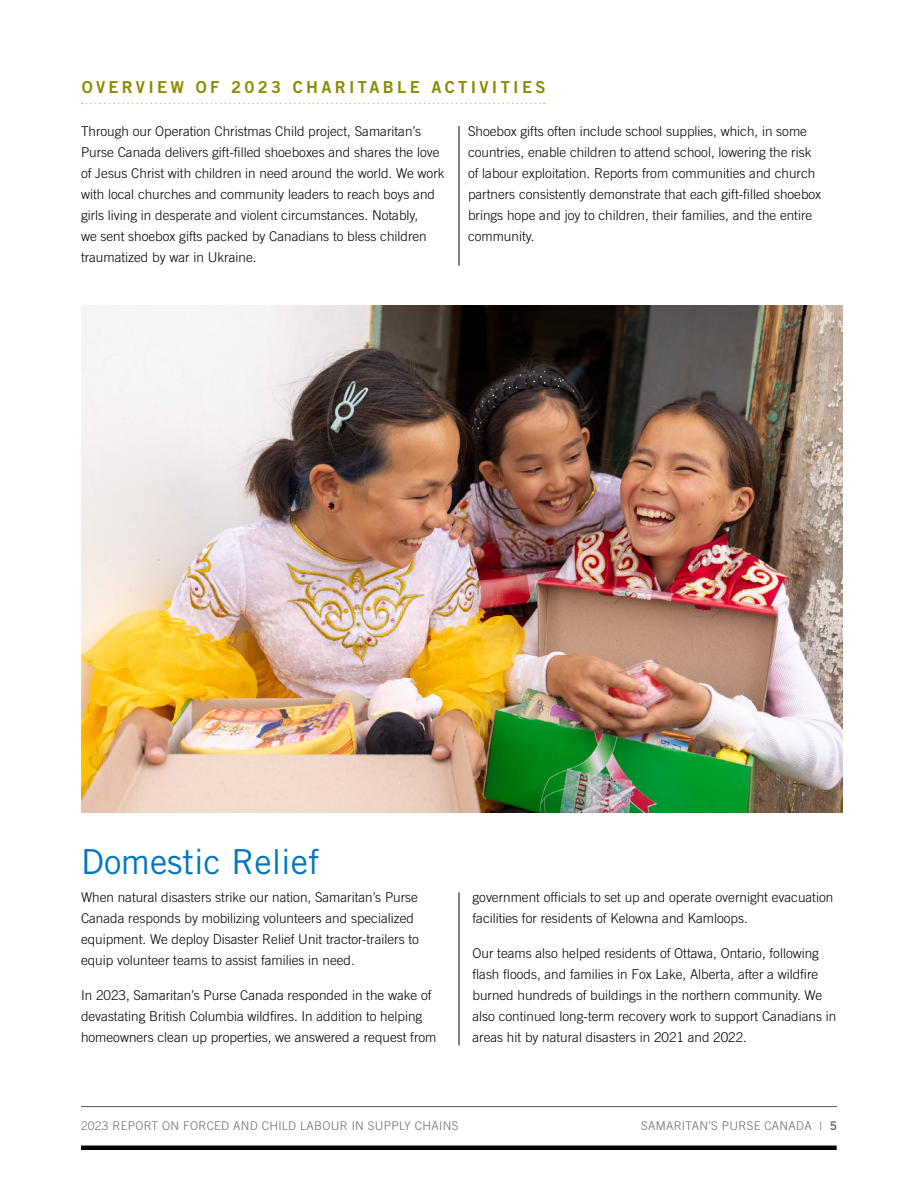
<style>
.page{position:relative;width:918px;height:1188px;background:#fff}
.page>*{position:absolute;margin:0;border:0;box-sizing:border-box;transform-origin:0 0}
.t1{font:34.5px "Trade Gothic LT Std";color:#0076c0}
.t2{font:16.5px "Trade Gothic LT Std Bd 2";letter-spacing:.2em;color:#8d8b00}
.t3{font:300 13.5px/21px "Trade Gothic LT Std";color:#000}
.t4{font:300 12px "Trade Gothic LT Std";letter-spacing:.025em;color:#6d6e71}
.s1{font-family:"Trade Gothic LT Std Bd 2";font-weight:400}
</style>
<div class="page">
<hr style="left:81px;top:1146px;width:756px;height:4px;background:#000">
<hr style="left:81px;top:1106px;width:756px;height:1px;background:#58595b">
<hr style="left:459px;top:892px;width:1px;height:153px;background:#000">
<hr style="left:459px;top:126px;width:1px;height:140px;background:#000">
<img style="left:81px;top:305px;width:761px;height:508px">
<svg style="left:82px;top:103px;width:463px;height:1px"></svg>
<p class="t2" style="left:82px;top:77px;width:465px">OVERVIEW OF 2023 CHARITABLE ACTIVITIES</p>
<p class="t3" style="left:81px;top:120px;width:365px">Through our Operation Christmas Child project, Samaritan’s Purse Canada delivers gift-filled shoeboxes and shares the love of Jesus Christ with children in need around the world. We work with local churches and community leaders to reach boys and girls living in desperate and violent circumstances. Notably,<br>we sent shoebox gifts packed by Canadians to bless children traumatized by war in Ukraine.</p>
<p class="t3" style="left:468px;top:120px;width:355px">Shoebox gifts often include school supplies, which, in some countries, enable children to attend school, lowering the risk of labour exploitation. Reports from communities and church partners consistently demonstrate that each gift-filled shoebox brings hope and joy to children, their families, and the entire community.</p>
<h1 class="t1" style="left:81px;top:841px;width:240px">Domestic Relief</h1>
<p class="t3" style="left:81px;top:887px;width:340px">When natural disasters strike our nation, Samaritan’s Purse Canada responds by mobilizing volunteers and specialized equipment. We deploy Disaster Relief Unit tractor-trailers to equip volunteer teams to assist families in need.</p>
<p class="t3" style="left:81px;top:984px;width:357px">In 2023, Samaritan’s Purse Canada responded in the wake of devastating British Columbia wildfires. In addition to helping homeowners clean up properties, we answered a request from</p>
<p class="t3" style="left:472px;top:887px;width:362px">government officials to set up and operate overnight evacuation facilities for residents of Kelowna and Kamloops.</p>
<p class="t3" style="left:472px;top:942px;width:365px">Our teams also helped residents of Ottawa, Ontario, following flash floods, and families in Fox Lake, Alberta, after a wildfire burned hundreds of buildings in the northern community. We also continued long-term recovery work to support Canadians in areas hit by natural disasters in 2021 and 2022.</p>
<p class="t4" style="left:81px;top:1118px;width:379px">2023 REPORT ON FORCED AND CHILD LABOUR IN SUPPLY CHAINS</p>
<p class="t4" style="left:641px;top:1118px;width:197px">SAMARITAN’S PURSE CANADA | <span class="s1">5</span></p>
</div>
